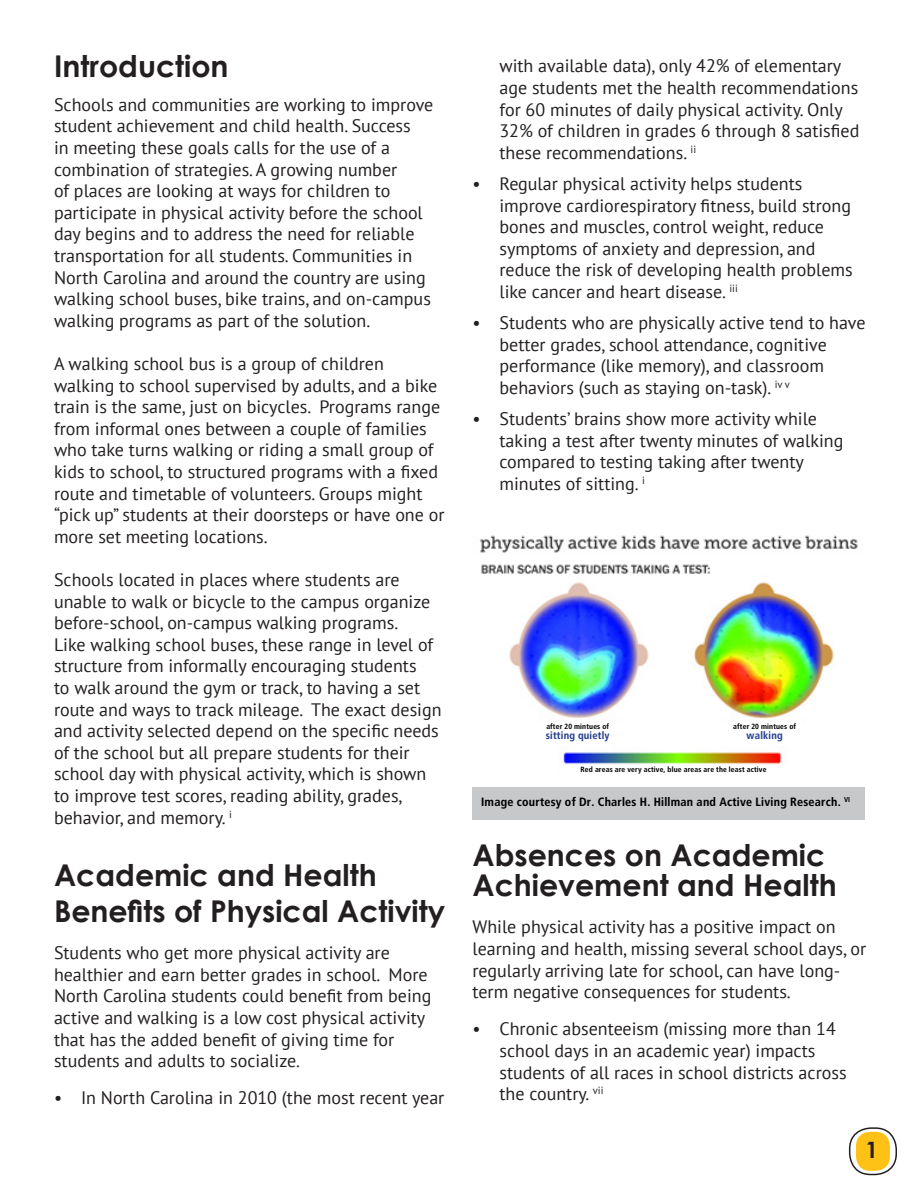
<style>
.page{position:relative;width:918px;height:1188px;background:#fff}
.page>*{position:absolute;margin:0;border:0;box-sizing:border-box;transform-origin:0 0}
.SRTS_Title{font:700 30px/36px "Century Gothic";color:#231f20}
.t1{font:700 22.5px "Century Gothic";color:#231f20}
.t2{font:18px/21.6px "PT Sans";color:#231f20}
.t3{font:700 12px "Transit";color:#000}
.t4{font:700 10.5px "Transit";color:#253f8e}
.t5{font:700 7.5px "Transit";color:#000}
</style>
<div class="page">
<div style="left:854px;top:1130px;width:38px;height:43px;background:#fdc215;border-radius:17px"></div>
<div style="left:851px;top:1127px;width:43px;height:48px;border:4px solid #fff;border-radius:17px"></div>
<div style="left:849px;top:1127px;width:48px;height:48px;border:2px solid #231f20;border-radius:21px"></div>
<img style="left:480px;top:535px;width:378px;height:230px">
<div style="left:472px;top:787px;width:392px;height:33px;background:#c7c8ca"></div>
<div style="left:529px;top:723px;width:97px;height:22px;background:#fff"></div>
<div style="left:716px;top:723px;width:97px;height:22px;background:#fff"></div>
<p class="SRTS_Title" style="left:54px;top:46px;width:176px">Introduction</p>
<p class="t2" style="left:54px;top:93px;width:381px">Schools and communities are working to improve student achievement and child health. Success<br>in meeting these goals calls for the use of a combination of strategies. A growing number<br>of places are looking at ways for children to participate in physical activity before the school day begins and to address the need for reliable transportation for all students. Communities in North Carolina and around the country are using walking school buses, bike trains, and on-campus walking programs as part of the solution.</p>
<p class="t2" style="left:54px;top:352px;width:392px">A walking school bus is a group of children walking to school supervised by adults, and a bike train is the same, just on bicycles. Programs range from informal ones between a couple of families who take turns walking or riding a small group of kids to school, to structured programs with a fixed route and timetable of volunteers. Groups might “pick up” students at their doorsteps or have one or more set meeting locations.</p>
<p class="t2" style="left:54px;top:568px;width:389px">Schools located in places where students are unable to walk or bicycle to the campus organize before-school, on-campus walking programs.<br>Like walking school buses, these range in level of structure from informally encouraging students<br>to walk around the gym or track, to having a set route and ways to track mileage. The exact design and activity selected depend on the specific needs of the school but all prepare students for their school day with physical activity, which is shown to improve test scores, reading ability, grades, behavior, and memory. <sup>i</sup></p>
<p class="SRTS_Title" style="left:54px;top:856px;width:393px">Academic and Health<br>Benefits of Physical Activity</p>
<p class="t2" style="left:54px;top:942px;width:379px">Students who get more physical activity are healthier and earn better grades in school. More North Carolina students could benefit from being active and walking is a low cost physical activity that has the added benefit of giving time for students and adults to socialize.</p>
<p class="t2" style="left:54px;top:1087px;width:392px">• In North Carolina in 2010 (the most recent year</p>
<p class="t2" style="left:500px;top:55px;width:361px">with available data), only 42% of elementary age students met the health recommendations for 60 minutes of daily physical activity. Only 32% of children in grades 6 through 8 satisfied these recommendations. <sup>ii</sup></p>
<p class="t2" style="left:500px;top:172px;width:355px;text-indent:-27px">• Regular physical activity helps students improve cardiorespiratory fitness, build strong bones and muscles, control weight, reduce symptoms of anxiety and depression, and reduce the risk of developing health problems like cancer and heart disease. <sup>iii</sup></p>
<p class="t2" style="left:500px;top:312px;width:368px;text-indent:-27px">• Students who are physically active tend to have better grades, school attendance, cognitive performance (like memory), and classroom behaviors (such as staying on-task). <sup>iv</sup> <sup>v</sup></p>
<p class="t2" style="left:500px;top:408px;width:345px;text-indent:-27px">• Students’ brains show more activity while taking a test after twenty minutes of walking compared to testing taking after twenty minutes of sitting. <sup>i</sup></p>
<p class="t5" style="left:546px;top:722px;width:64px">after 20 mintues of</p>
<p class="t4" style="left:546px;top:729px;width:66px">sitting quietly</p>
<p class="t5" style="left:581px;top:765px;width:188px">Red areas are very active, blue areas are the least active</p>
<p class="t5" style="left:733px;top:722px;width:64px">after 20 mintues of</p>
<p class="t4" style="left:747px;top:729px;width:38px">walking</p>
<p class="SRTS_Title" style="left:472px;top:746px;width:307px">The Impact of School</p>
<p class="t3" style="left:481px;top:795px;width:371px">Image courtesy of Dr. Charles H. Hillman and Active Living Research. <sup>VI</sup></p>
<p class="SRTS_Title" style="left:472px;top:839px;width:366px;line-height:30px">Absences on Academic<br>Achievement and Health</p>
<p class="t2" style="left:472px;top:916px;width:395px">While physical activity has a positive impact on learning and health, missing several school days, or regularly arriving late for school, can have long&shy;term negative consequences for students.</p>
<p class="t2" style="left:500px;top:1018px;width:349px;text-indent:-27px">• Chronic absenteeism (missing more than 14 school days in an academic year) impacts students of all races in school districts across the country. <sup>vii</sup></p>
<p class="t1" style="left:866px;top:1132px;width:14px">1</p>
</div>
